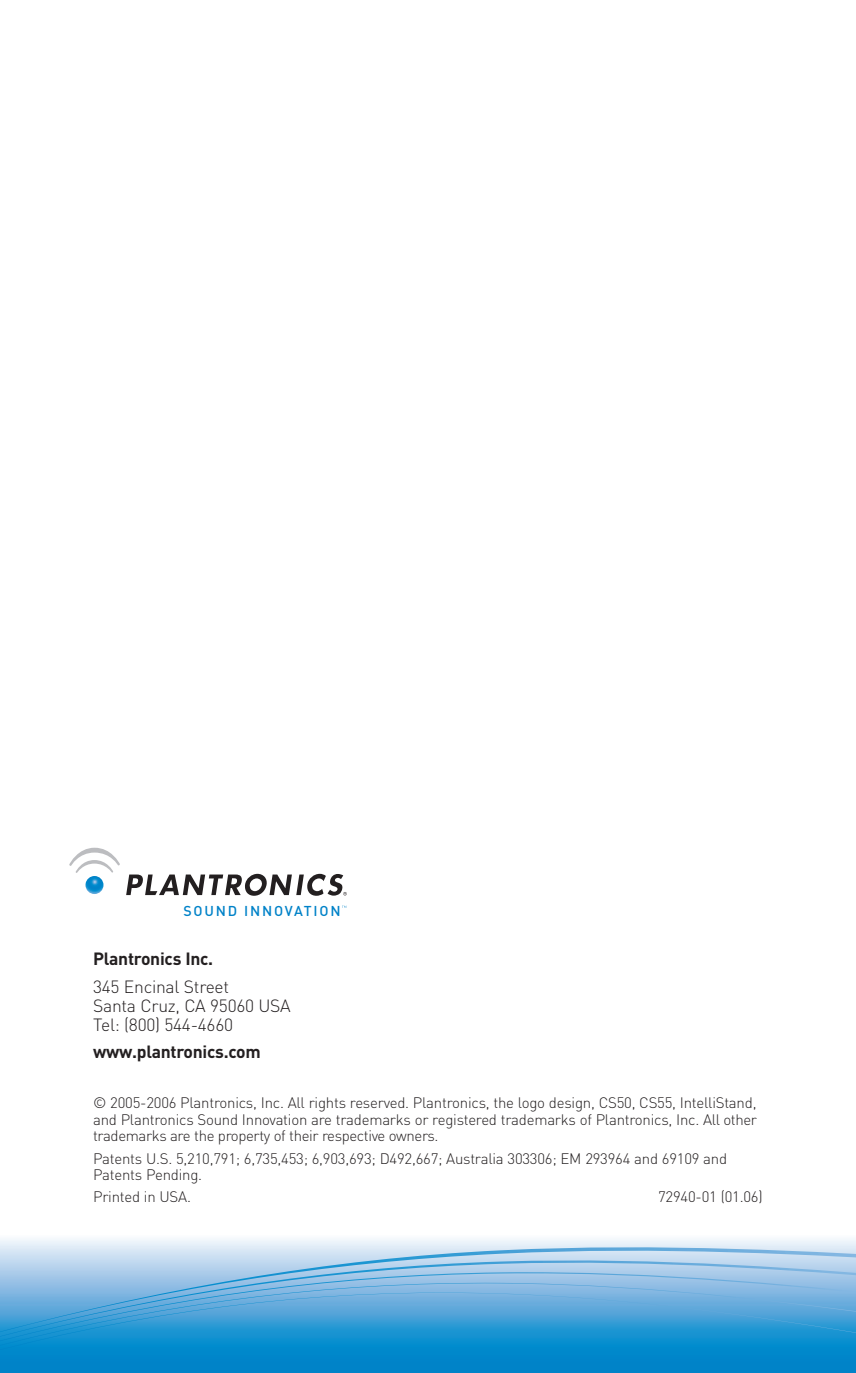
<style>
.page{position:relative;width:856px;height:1373px;background:#fff}
.page>*{position:absolute;margin:0;border:0;box-sizing:border-box;transform-origin:0 0}
.t1{font:300 17.5px/18.8px "DIN";letter-spacing:-.015em;color:#231f20}
.t2{font:700 17.5px "DIN";letter-spacing:-.015em;color:#231f20}
.t3{font:300 15px/16.2px "DIN";letter-spacing:-.015em;color:#231f20;text-align:justify}
.t4{font:500 14.25px "DIN";letter-spacing:.125em;color:#0082c8}
</style>
<div class="page">
<svg style="left:0;top:847px;width:856px;height:525px"></svg>
<p class="t4" style="left:183px;top:902px;width:159px">SOUND INNOVATION</p>
<p class="t2" style="left:93px;top:948px;width:122px">Plantronics Inc.</p>
<p class="t1" style="left:93px;top:976px;width:199px">345 Encinal Street<br>Santa Cruz, CA 95060 USA<br>Tel: (800) 544-4660</p>
<p class="t2" style="left:93px;top:1041px;width:169px">www.plantronics.com</p>
<p class="t3" style="left:93px;top:1094px;width:665px">© 2005-2006 Plantronics, Inc. All rights reserved. Plantronics, the logo design, CS50, CS55, IntelliStand, and Plantronics Sound Innovation are trademarks or registered trademarks of Plantronics, Inc. All other trademarks are the property of their respective owners.</p>
<p class="t3" style="left:93px;top:1149px;width:635px">Patents U.S. 5,210,791; 6,735,453; 6,903,693; D492,667; Australia 303306; EM 293964 and 69109 and<br>Patents Pending.</p>
<p class="t3" style="left:93px;top:1188px;width:99px">Printed in USA.</p>
<p class="t3" style="left:658px;top:1188px;width:106px">72940-01 (01.06)</p>
</div>
